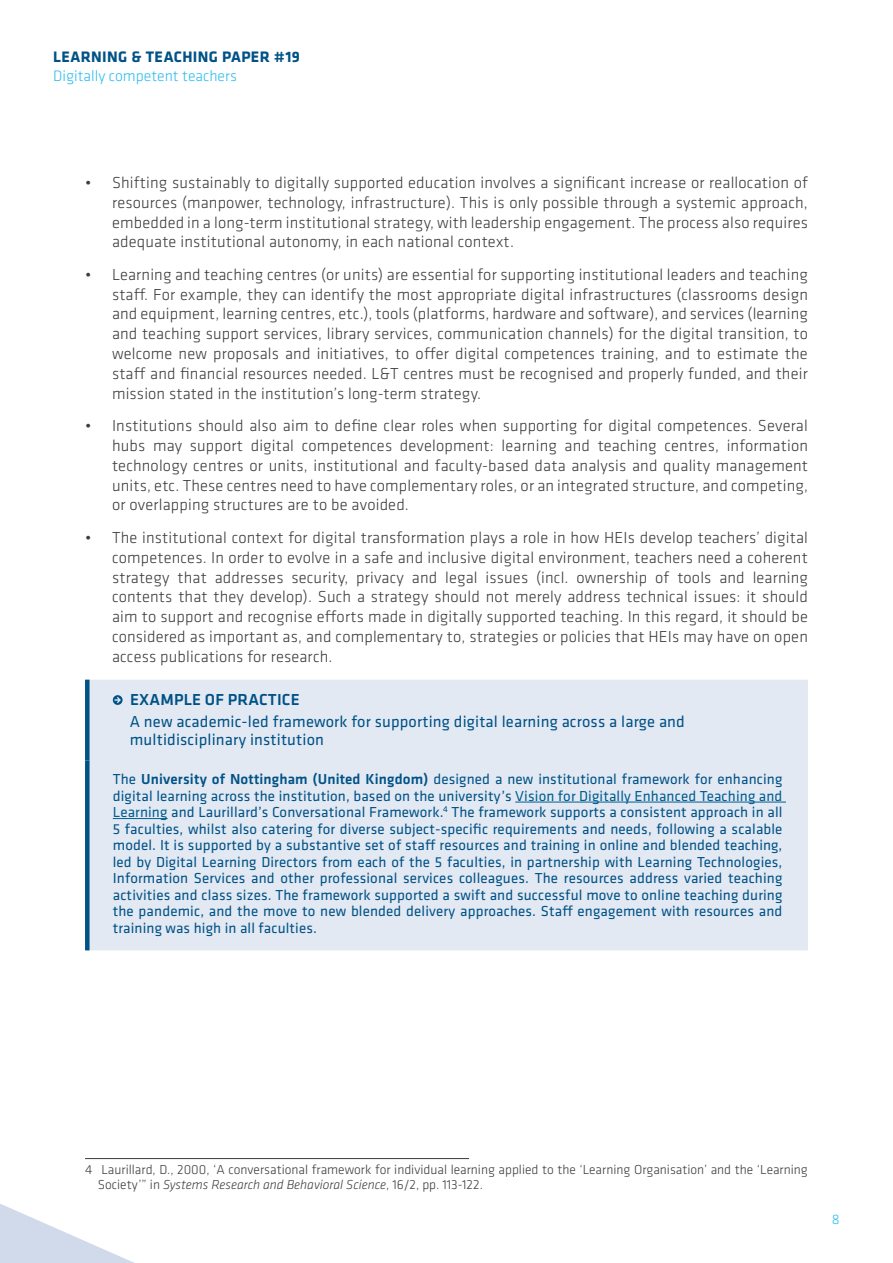
<style>
.page{position:relative;width:893px;height:1263px;background:#fff}
.page>*{position:absolute;margin:0;border:0;box-sizing:border-box;transform-origin:0 0}
.t1{font:300 16.5px/19.8px "Klavika Basic";letter-spacing:.01em;color:#3c3c3b;text-align:justify}
.t2{font:16.5px/18px "Klavika Basic";letter-spacing:.01em;color:#005286}
.t3{font:500 16.5px "Klavika Basic";letter-spacing:.01em;color:#005286}
.t4{font:300 15.75px "Klavika Basic";color:#2ebdef}
.t5{font:700 15.75px "Klavika Basic";letter-spacing:.025em;color:#005286}
.t6{font:15px/16.5px "Klavika Basic";letter-spacing:.01em;color:#005286;text-align:justify}
.t7{font:300 14.25px "Klavika Basic";color:#2ebdef}
.t8{font:300 13.5px/15px "Klavika Basic";color:#3c3c3b}
.s1{font-weight:500}
.s2{color:#005e90}
.s3{font-style:italic}
</style>
<div class="page">
<svg style="left:0;top:1204px;width:134px;height:59px"></svg>
<div style="left:90px;top:680px;width:718px;height:270px;background:#e3e9f3"></div>
<div style="left:85px;top:680px;width:5px;height:80px;background:#005286"></div>
<div style="left:85px;top:760px;width:5px;height:190px;background:#005286"></div>
<svg style="left:113px;top:695px;width:10px;height:10px"></svg>
<hr style="left:515px;top:802px;width:271px;height:1px;background:#005e90">
<hr style="left:113px;top:818px;width:55px;height:1px;background:#005e90">
<hr style="left:85px;top:1158px;width:384px;height:1px;background:#3c3c3b">
<p class="t5" style="left:53px;top:45px;width:248px">LEARNING &amp; TEACHING PAPER #19</p>
<p class="t4" style="left:53px;top:66px;width:185px">Digitally competent teachers</p>
<p class="t1" style="left:112px;top:172px;width:697px;text-indent:-27px">• Shifting sustainably to digitally supported education involves a significant increase or reallocation of resources (manpower, technology, infrastructure). This is only possible through a systemic approach, embedded in a long-term institutional strategy, with leadership engagement. The process also requires adequate institutional autonomy, in each national context.</p>
<p class="t1" style="left:112px;top:264px;width:697px;text-indent:-27px">• Learning and teaching centres (or units) are essential for supporting institutional leaders and teaching staff. For example, they can identify the most appropriate digital infrastructures (classrooms design and equipment, learning centres, etc.), tools (platforms, hardware and software), and services (learning and teaching support services, library services, communication channels) for the digital transition, to welcome new proposals and initiatives, to offer digital competences training, and to estimate the staff and financial resources needed. L&amp;T centres must be recognised and properly funded, and their mission stated in the institution’s long-term strategy.</p>
<p class="t1" style="left:112px;top:416px;width:697px;text-indent:-27px">• Institutions should also aim to define clear roles when supporting for digital competences. Several hubs may support digital competences development: learning and teaching centres, information technology centres or units, institutional and faculty-based data analysis and quality management units, etc. These centres need to have complementary roles, or an integrated structure, and competing, or overlapping structures are to be avoided.</p>
<p class="t1" style="left:112px;top:527px;width:697px;text-indent:-27px">• The institutional context for digital transformation plays a role in how HEIs develop teachers’ digital competences. In order to evolve in a safe and inclusive digital environment, teachers need a coherent strategy that addresses security, privacy and legal issues (incl. ownership of tools and learning contents that they develop). Such a strategy should not merely address technical issues: it should aim to support and recognise efforts made in digitally supported teaching. In this regard, it should be considered as important as, and complementary to, strategies or policies that HEIs may have on open access publications for research.</p>
<p class="t3" style="left:130px;top:688px;width:171px">EXAMPLE OF PRACTICE</p>
<p class="t2" style="left:130px;top:712px;width:557px">A new academic-led framework for supporting digital learning across a large and multidisciplinary institution</p>
<p class="t6" style="left:113px;top:771px;width:671px">The <span class="s1">University of Nottingham (United Kingdom)</span> designed a new institutional framework for enhancing digital learning across the institution, based on the university’s <span class="s2">Vision for Digitally Enhanced Teaching and Learning</span> and Laurillard’s Conversational Framework.<sup>4</sup> The framework supports a consistent approach in all 5 faculties, whilst also catering for diverse subject-specific requirements and needs, following a scalable model. It is supported by a substantive set of staff resources and training in online and blended teaching, led by Digital Learning Directors from each of the 5 faculties, in partnership with Learning Technologies, Information Services and other professional services colleagues. The resources address varied teaching activities and class sizes. The framework supported a swift and successful move to online teaching during the pandemic, and the move to new blended delivery approaches. Staff engagement with resources and training was high in all faculties.</p>
<p class="t8" style="left:98px;top:1161px;width:712px;text-indent:-13px">4 Laurillard, D., 2000, ‘A conversational framework for individual learning applied to the ‘Learning Organisation’ and the ‘Learning<br>Society’” in <span class="s3">Systems Research and Behavioral Science</span>, 16/2, pp. 113-122.</p>
<p class="t7" style="left:832px;top:1210px;width:9px">8</p>
</div>
